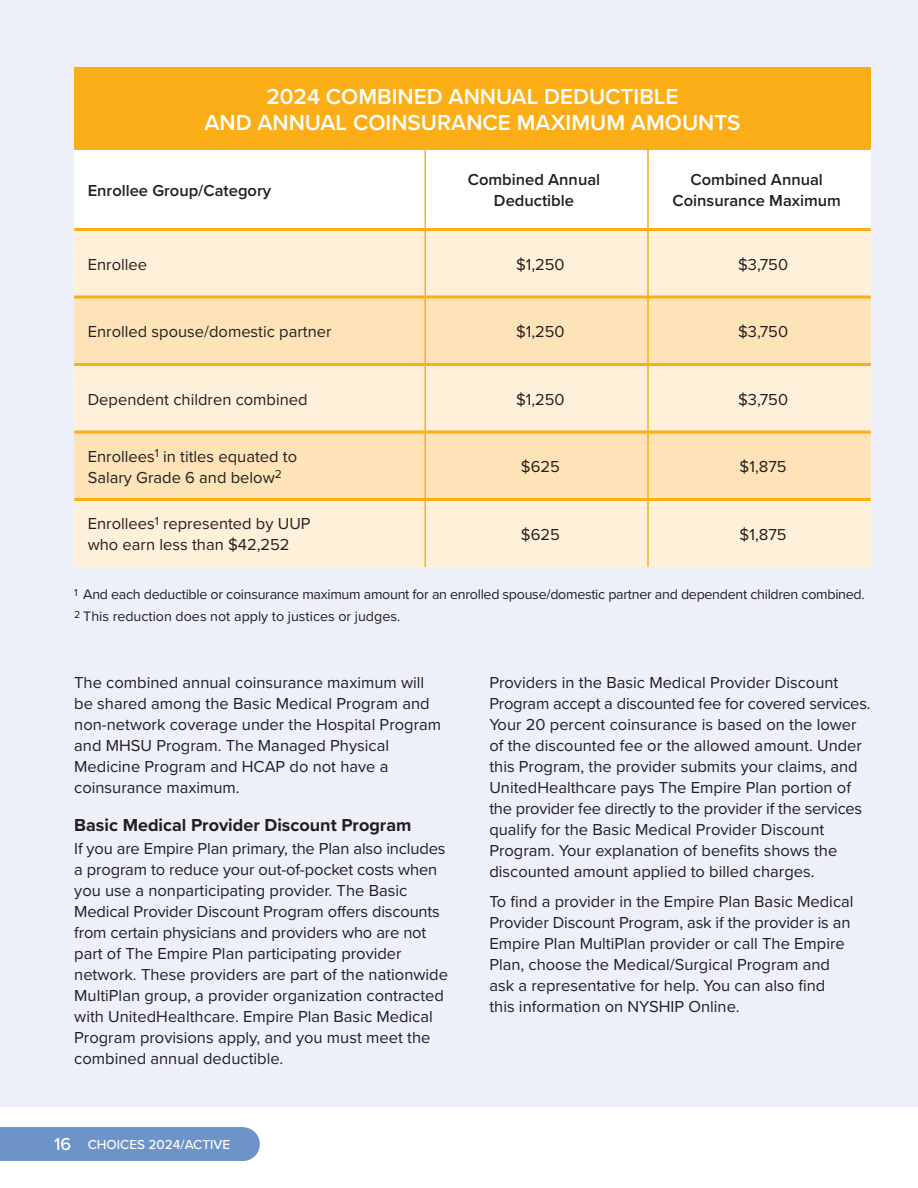
<style>
.page{position:relative;width:918px;height:1188px;background:#fff}
.page>*{position:absolute;margin:0;border:0;box-sizing:border-box;transform-origin:0 0}
._2024_Choices_Table_Titles_White_15_17{font:600 22.5px/25.5px "Proxima Nova";color:#fff;text-align:center}
._2024_Choices_H3_Proxima_Bold_PMS_12_15{font:700 18px "Proxima Nova";color:#231f20}
._2024_Choices_Body_11_14{font:16.5px/21px "Proxima Nova";color:#231f20}
._2024_Choices_Table_Body_Left_11_14{font:16.5px/21px "Proxima Nova";color:#231f20}
._2024_Choices_Annual_Deductible_Table_Su_{font:600 16.5px/21px "Proxima Nova";color:#231f20;text-align:center}
._2024_Choices_Table_Body_Centered_11_14{font:16.5px "Proxima Nova";color:#231f20}
._2024_Choices_Footnotes_number_one_asteri{font:14.25px "Proxima Nova";letter-spacing:-.02em;color:#231f20}
._2024_Choices_Footnotes_number_one_asteri-2{font:14.25px "Proxima Nova";color:#231f20}
.t1{font:500 13.5px "Proxima Nova";color:#fff}
.s1{font-size:18px}
</style>
<div class="page">
<div style="left:0;top:0;width:918px;height:1107px;background:#edf0f9"></div>
<div style="left:0;top:1127px;width:243px;height:34px;background:#6e93c9"></div>
<div style="left:226px;top:1127px;width:34px;height:34px;background:#6e93c9;border-radius:50%"></div>
<div style="left:74px;top:68px;width:797px;height:80px;background:#fbae17"></div>
<div style="left:74px;top:150px;width:797px;height:78px;background:#fff"></div>
<div style="left:74px;top:231px;width:797px;height:336px;background:#fff0d9"></div>
<svg style="left:74px;top:298px;width:797px;height:200px;background:#fee7c2"></svg>
<hr style="left:74px;top:147px;width:351px;height:3px;background:#fbae17">
<hr style="left:425px;top:147px;width:223px;height:3px;background:#fbae17">
<hr style="left:648px;top:147px;width:223px;height:3px;background:#fbae17">
<hr style="left:74px;top:228px;width:351px;height:3px;background:#fbae17">
<hr style="left:425px;top:228px;width:223px;height:3px;background:#fbae17">
<hr style="left:648px;top:228px;width:223px;height:3px;background:#fbae17">
<hr style="left:74px;top:296px;width:351px;height:2px;background:#fbae17">
<hr style="left:425px;top:296px;width:223px;height:2px;background:#fbae17">
<hr style="left:648px;top:296px;width:223px;height:2px;background:#fbae17">
<hr style="left:74px;top:363px;width:351px;height:3px;background:#fbae17">
<hr style="left:425px;top:363px;width:223px;height:3px;background:#fbae17">
<hr style="left:648px;top:363px;width:223px;height:3px;background:#fbae17">
<svg style="left:74px;top:430px;width:351px;height:4px"></svg>
<svg style="left:425px;top:430px;width:223px;height:4px"></svg>
<svg style="left:648px;top:430px;width:223px;height:4px"></svg>
<hr style="left:74px;top:498px;width:351px;height:3px;background:#fbae17">
<hr style="left:425px;top:498px;width:223px;height:3px;background:#fbae17">
<hr style="left:648px;top:498px;width:223px;height:3px;background:#fbae17">
<hr style="left:424px;top:150px;width:2px;height:78px;background:#fbae17">
<hr style="left:647px;top:150px;width:2px;height:78px;background:#fbae17">
<hr style="left:424px;top:231px;width:2px;height:65px;background:#fbae17">
<hr style="left:647px;top:231px;width:2px;height:65px;background:#fbae17">
<hr style="left:424px;top:298px;width:2px;height:65px;background:#fbae17">
<hr style="left:647px;top:298px;width:2px;height:65px;background:#fbae17">
<hr style="left:424px;top:366px;width:2px;height:64px;background:#fbae17">
<hr style="left:647px;top:366px;width:2px;height:64px;background:#fbae17">
<hr style="left:424px;top:434px;width:2px;height:64px;background:#fbae17">
<hr style="left:647px;top:434px;width:2px;height:64px;background:#fbae17">
<hr style="left:424px;top:501px;width:2px;height:66px;background:#fbae17">
<hr style="left:647px;top:501px;width:2px;height:66px;background:#fbae17">
<p class="_2024_Choices_Table_Titles_White_15_17" style="left:204px;top:83px;width:538px">2024 COMBINED ANNUAL DEDUCTIBLE<br>AND ANNUAL COINSURANCE MAXIMUM AMOUNTS</p>
<p class="_2024_Choices_Annual_Deductible_Table_Su_" style="left:88px;top:179px;width:185px">Enrollee Group/Category</p>
<p class="_2024_Choices_Annual_Deductible_Table_Su_" style="left:468px;top:169px;width:134px">Combined Annual<br>Deductible</p>
<p class="_2024_Choices_Annual_Deductible_Table_Su_" style="left:673px;top:169px;width:170px">Combined Annual<br>Coinsurance Maximum</p>
<p class="_2024_Choices_Table_Body_Left_11_14" style="left:88px;top:253px;width:61px">Enrollee</p>
<p class="_2024_Choices_Table_Body_Centered_11_14" style="left:516px;top:252px;width:50px">$1,250</p>
<p class="_2024_Choices_Table_Body_Centered_11_14" style="left:738px;top:252px;width:52px">$3,750</p>
<p class="_2024_Choices_Table_Body_Left_11_14" style="left:88px;top:321px;width:245px">Enrolled spouse/domestic partner</p>
<p class="_2024_Choices_Table_Body_Centered_11_14" style="left:516px;top:319px;width:50px">$1,250</p>
<p class="_2024_Choices_Table_Body_Centered_11_14" style="left:738px;top:319px;width:52px">$3,750</p>
<p class="_2024_Choices_Table_Body_Left_11_14" style="left:88px;top:388px;width:221px">Dependent children combined</p>
<p class="_2024_Choices_Table_Body_Centered_11_14" style="left:516px;top:387px;width:50px">$1,250</p>
<p class="_2024_Choices_Table_Body_Centered_11_14" style="left:738px;top:387px;width:52px">$3,750</p>
<p class="_2024_Choices_Table_Body_Left_11_14" style="left:88px;top:445px;width:211px">Enrollees<sup>1</sup> in titles equated to<br>Salary Grade 6 and below<sup>2</sup></p>
<p class="_2024_Choices_Table_Body_Centered_11_14" style="left:521px;top:454px;width:40px">$625</p>
<p class="_2024_Choices_Table_Body_Centered_11_14" style="left:740px;top:454px;width:48px">$1,875</p>
<p class="_2024_Choices_Table_Body_Left_11_14" style="left:88px;top:513px;width:224px">Enrollees<sup>1</sup> represented by UUP who earn less than $42,252</p>
<p class="_2024_Choices_Table_Body_Centered_11_14" style="left:521px;top:522px;width:40px">$625</p>
<p class="_2024_Choices_Table_Body_Centered_11_14" style="left:740px;top:522px;width:48px">$1,875</p>
<p class="_2024_Choices_Footnotes_number_one_asteri" style="left:74px;top:584px;width:792px"><sup>1</sup> And each deductible or coinsurance maximum amount for an enrolled spouse/domestic partner and dependent children combined.</p>
<p class="_2024_Choices_Footnotes_number_one_asteri-2" style="left:74px;top:605px;width:328px"><sup>2</sup> This reduction does not apply to justices or judges.</p>
<p class="_2024_Choices_Body_11_14" style="left:74px;top:671px;width:368px">The combined annual coinsurance maximum will be shared among the Basic Medical Program and non-network coverage under the Hospital Program and MHSU Program. The Managed Physical Medicine Program and HCAP do not have a coinsurance maximum.</p>
<p class="_2024_Choices_H3_Proxima_Bold_PMS_12_15" style="left:74px;top:812px;width:339px">Basic Medical Provider Discount Program</p>
<p class="_2024_Choices_Body_11_14" style="left:74px;top:837px;width:375px">If you are Empire Plan primary, the Plan also includes a program to reduce your out-of-pocket costs when you use a nonparticipating provider. The Basic Medical Provider Discount Program offers discounts from certain physicians and providers who are not part of The Empire Plan participating provider network. These providers are part of the nationwide MultiPlan group, a provider organization contracted with UnitedHealthcare. Empire Plan Basic Medical Program provisions apply, and you must meet the combined annual deductible.</p>
<p class="t1" style="left:54px;top:1134px;width:178px"><span class="s1">16</span> CHOICES 2024/ACTIVE</p>
<p class="_2024_Choices_Body_11_14" style="left:489px;top:671px;width:383px">Providers in the Basic Medical Provider Discount Program accept a discounted fee for covered services.<br>Your 20 percent coinsurance is based on the lower of the discounted fee or the allowed amount. Under this Program, the provider submits your claims, and UnitedHealthcare pays The Empire Plan portion of the provider fee directly to the provider if the services qualify for the Basic Medical Provider Discount Program. Your explanation of benefits shows the discounted amount applied to billed charges.</p>
<p class="_2024_Choices_Body_11_14" style="left:489px;top:890px;width:366px">To find a provider in the Empire Plan Basic Medical Provider Discount Program, ask if the provider is an Empire Plan MultiPlan provider or call The Empire Plan, choose the Medical/Surgical Program and ask a representative for help. You can also find this information on NYSHIP Online.</p>
</div>
